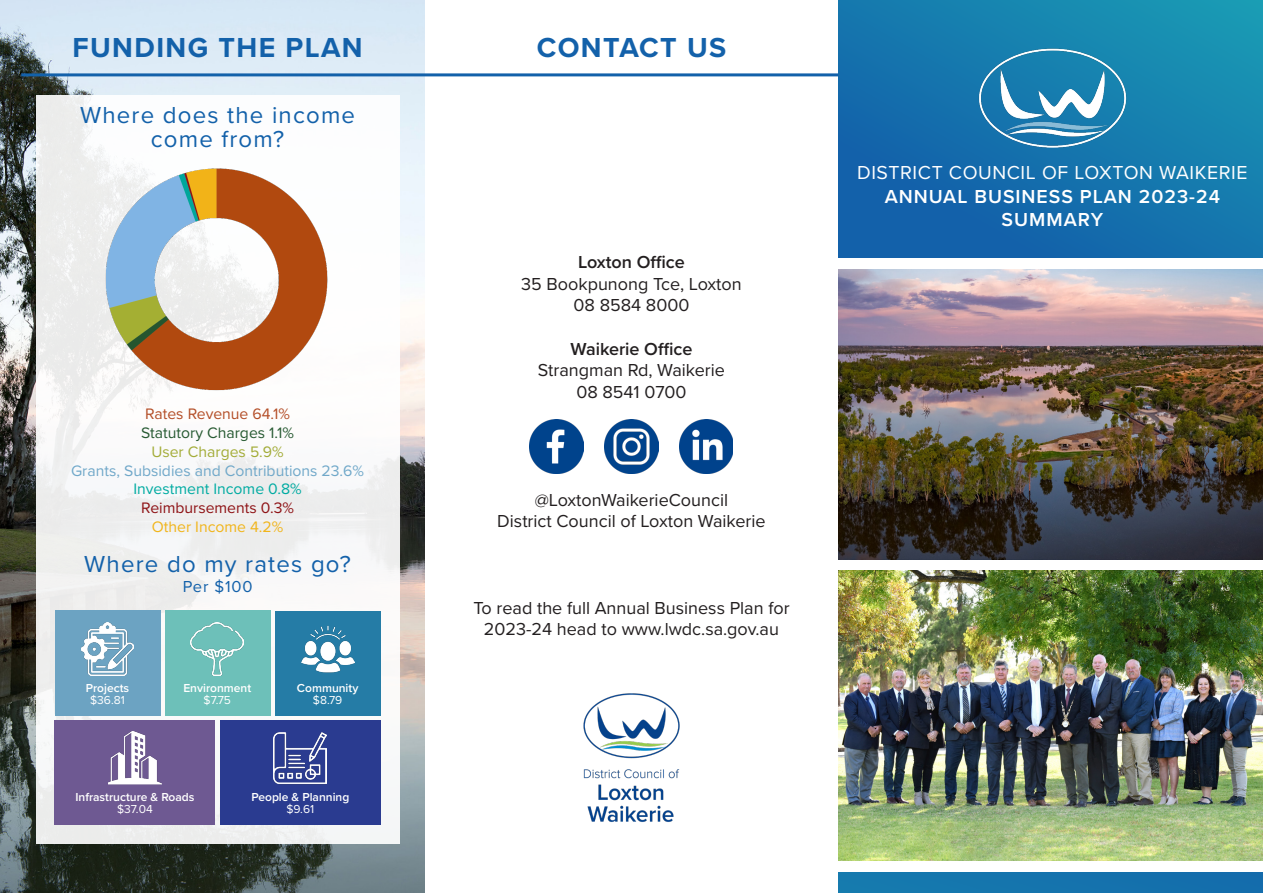
<style>
.page{position:relative;width:1263px;height:893px;background:#fff}
.page>*{position:absolute;margin:0;border:0;box-sizing:border-box;transform-origin:0 0}
.t1{font:700 28.5px "Proxima Nova";letter-spacing:.05em;color:#1361aa}
.t2{font:24px/24px "Proxima Nova";letter-spacing:.05em;color:#1361aa;text-align:center}
.t3{font:600 19.5px "Proxima Nova";letter-spacing:.05em;color:#fff}
.t4{font:19.5px "Proxima Nova";letter-spacing:.03em;color:#fff}
.t5{font:18px/21.6px "Proxima Nova";color:#231f20;text-align:center}
.t6{font:600 18px "Proxima Nova";color:#231f20}
.t7{font:16.5px "Proxima Nova";letter-spacing:.05em;color:#1361aa}
.t8{font:15.75px "Proxima Nova";color:#70a8c9}
.t9{font:15.75px "Proxima Nova";color:#275a32}
.t10{font:15.75px "Proxima Nova";color:#00aba2}
.t11{font:15.75px "Proxima Nova";color:#8e1215}
.t12{font:15.75px "Proxima Nova";color:#b34d26}
.t13{font:15.75px "Proxima Nova";color:#a3ac38}
.t14{font:15.75px "Proxima Nova";color:#f1b51b}
.t15{font:600 12px "Proxima Nova";color:#fff}
.t16{font:12px "Proxima Nova";color:#fff}
</style>
<div class="page">
<img style="left:0;top:0;width:424px;height:893px">
<div style="left:36px;top:95px;width:363px;height:748px;background:linear-gradient(to right,#f0f0f0,#f9f9fa)"></div>
<div style="left:55px;top:720px;width:160px;height:104px;background:#6e5992"></div>
<div style="left:165px;top:611px;width:105px;height:105px;background:#6dc0b9"></div>
<div style="left:55px;top:611px;width:105px;height:105px;background:#6ca3c2"></div>
<div style="left:275px;top:611px;width:105px;height:104px;background:#257ca6"></div>
<svg style="left:838px;top:0;width:425px;height:258px;background:#1575ad"></svg>
<div style="left:838px;top:440px;width:425px;height:453px;background:#1573ad"></div>
<div style="left:838px;top:258px;width:425px;height:614px;background:#fff"></div>
<img style="left:838px;top:571px;width:425px;height:289px">
<img style="left:838px;top:270px;width:425px;height:289px">
<img style="left:959px;top:31px;width:186px;height:133px">
<img style="left:604px;top:419px;width:54px;height:55px">
<img style="left:530px;top:419px;width:53px;height:55px">
<img style="left:679px;top:419px;width:54px;height:55px">
<hr style="left:21px;top:73px;width:817px;height:3px;background:#1361aa">
<div style="left:220px;top:720px;width:160px;height:104px;background:#2a3b90"></div>
<img style="left:81px;top:623px;width:53px;height:52px">
<img style="left:109px;top:731px;width:52px;height:53px">
<img style="left:274px;top:732px;width:53px;height:52px">
<img style="left:191px;top:623px;width:53px;height:52px">
<img style="left:301px;top:625px;width:53px;height:48px">
<img style="left:583px;top:693px;width:97px;height:129px">
<img style="left:99px;top:161px;width:237px;height:237px">
<p class="t1" style="left:72px;top:26px;width:292px">FUNDING THE PLAN</p>
<p class="t1" style="left:537px;top:26px;width:191px">CONTACT US</p>
<p class="t2" style="left:80px;top:102px;width:277px">Where does the income come from?</p>
<p class="t12" style="left:145px;top:402px;width:146px">Rates Revenue 64.1%</p>
<p class="t9" style="left:141px;top:421px;width:154px">Statutory Charges 1.1%</p>
<p class="t13" style="left:151px;top:440px;width:134px">User Charges 5.9%</p>
<p class="t8" style="left:71px;top:459px;width:294px">Grants, Subsidies and Contributions 23.6%</p>
<p class="t10" style="left:133px;top:477px;width:170px">Investment Income 0.8%</p>
<p class="t11" style="left:141px;top:496px;width:154px">Reimbursements 0.3%</p>
<p class="t14" style="left:152px;top:515px;width:133px">Other Income 4.2%</p>
<p class="t2" style="left:84px;top:551px;width:268px">Where do my rates go?</p>
<p class="t7" style="left:183px;top:574px;width:71px">Per $100</p>
<p class="t15" style="left:86px;top:679px;width:45px">Projects</p>
<p class="t16" style="left:90px;top:691px;width:36px">$36.81</p>
<p class="t15" style="left:183px;top:679px;width:69px">Environment</p>
<p class="t16" style="left:204px;top:691px;width:29px">$7.75</p>
<p class="t15" style="left:297px;top:679px;width:63px">Community</p>
<p class="t16" style="left:313px;top:691px;width:31px">$8.79</p>
<p class="t15" style="left:75px;top:788px;width:121px">Infrastructure &amp; Roads</p>
<p class="t16" style="left:117px;top:800px;width:37px">$37.04</p>
<p class="t15" style="left:251px;top:788px;width:99px">People &amp; Planning</p>
<p class="t16" style="left:286px;top:800px;width:29px">$9.61</p>
<p class="t6" style="left:578px;top:249px;width:108px">Loxton Office</p>
<p class="t5" style="left:521px;top:272px;width:222px">35 Bookpunong Tce, Loxton</p>
<p class="t5" style="left:573px;top:294px;width:117px">08 8584 8000</p>
<p class="t6" style="left:570px;top:335px;width:123px">Waikerie Office</p>
<p class="t5" style="left:538px;top:359px;width:189px">Strangman Rd, Waikerie</p>
<p class="t5" style="left:576px;top:380px;width:112px">08 8541 0700</p>
<p class="t5" style="left:535px;top:488px;width:195px">@LoxtonWaikerieCouncil</p>
<p class="t5" style="left:497px;top:510px;width:270px">District Council of Loxton Waikerie</p>
<p class="t5" style="left:473px;top:596px;width:318px">To read the full Annual Business Plan for<br>2023-24 head to www.lwdc.sa.gov.au</p>
<p class="t4" style="left:857px;top:158px;width:392px">DISTRICT COUNCIL OF LOXTON WAIKERIE</p>
<p class="t3" style="left:885px;top:182px;width:337px">ANNUAL BUSINESS PLAN 2023-24</p>
<p class="t3" style="left:1001px;top:205px;width:103px">SUMMARY</p>
</div>
